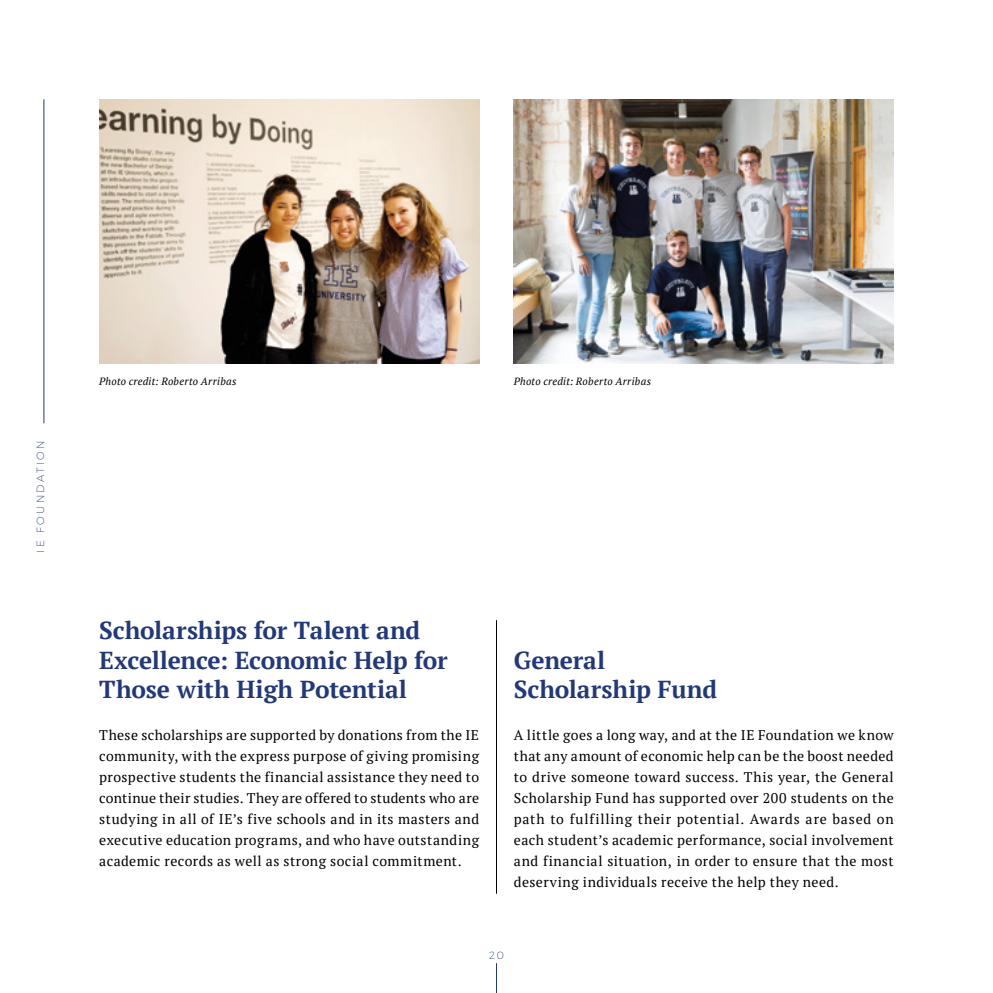
<style>
.page{position:relative;width:993px;height:993px;background:#fff}
.page>*{position:absolute;margin:0;border:0;box-sizing:border-box;transform-origin:0 0}
.t1{font:700 24.5px/29.4px "PT Serif";letter-spacing:-.01em;color:#233977}
.t2{font:14px/21px "PT Serif";letter-spacing:.035em;color:#000;text-align:justify}
.t3{font:italic 10.5px "PT Serif";letter-spacing:.02em;color:#000}
.t4{font:200 10.5px "Montserrat";letter-spacing:.225em;color:#233977}
</style>
<div class="page">
<hr style="left:44px;top:99px;width:1px;height:324px;background:#233977">
<hr style="left:496px;top:962px;width:1px;height:30px;background:#233977">
<hr style="left:496px;top:620px;width:1px;height:273px;background:#000">
<img style="left:99px;top:99px;width:380px;height:264px">
<img style="left:513px;top:99px;width:380px;height:264px">
<p class="t4" style="left:34px;top:552px;width:114px;rotate:-90deg">IE FOUNDATION</p>
<p class="t3" style="left:99px;top:374px;width:139px">Photo credit: Roberto Arribas</p>
<p class="t3" style="left:513px;top:374px;width:139px">Photo credit: Roberto Arribas</p>
<h1 class="t1" style="left:99px;top:615px;width:350px">Scholarships for Talent and<br>Excellence: Economic Help for<br>Those with High Potential</h1>
<p class="t2" style="left:99px;top:724px;width:381px">These scholarships are supported by donations from the IE community, with the express purpose of giving promising prospective students the financial assistance they need to continue their studies. They are offered to students who are studying in all of IE’s five schools and in its masters and executive education programs, and who have outstanding academic records as well as strong social commitment.</p>
<h1 class="t1" style="left:513px;top:644px;width:205px">General<br>Scholarship Fund</h1>
<p class="t2" style="left:513px;top:724px;width:381px">A little goes a long way, and at the IE Foundation we know that any amount of economic help can be the boost needed to drive someone toward success. This year, the General Scholarship Fund has supported over 200 students on the path to fulfilling their potential. Awards are based on each student’s academic performance, social involvement and financial situation, in order to ensure that the most deserving individuals receive the help they need.</p>
<p class="t4" style="left:489px;top:948px;width:16px">20</p>
</div>
